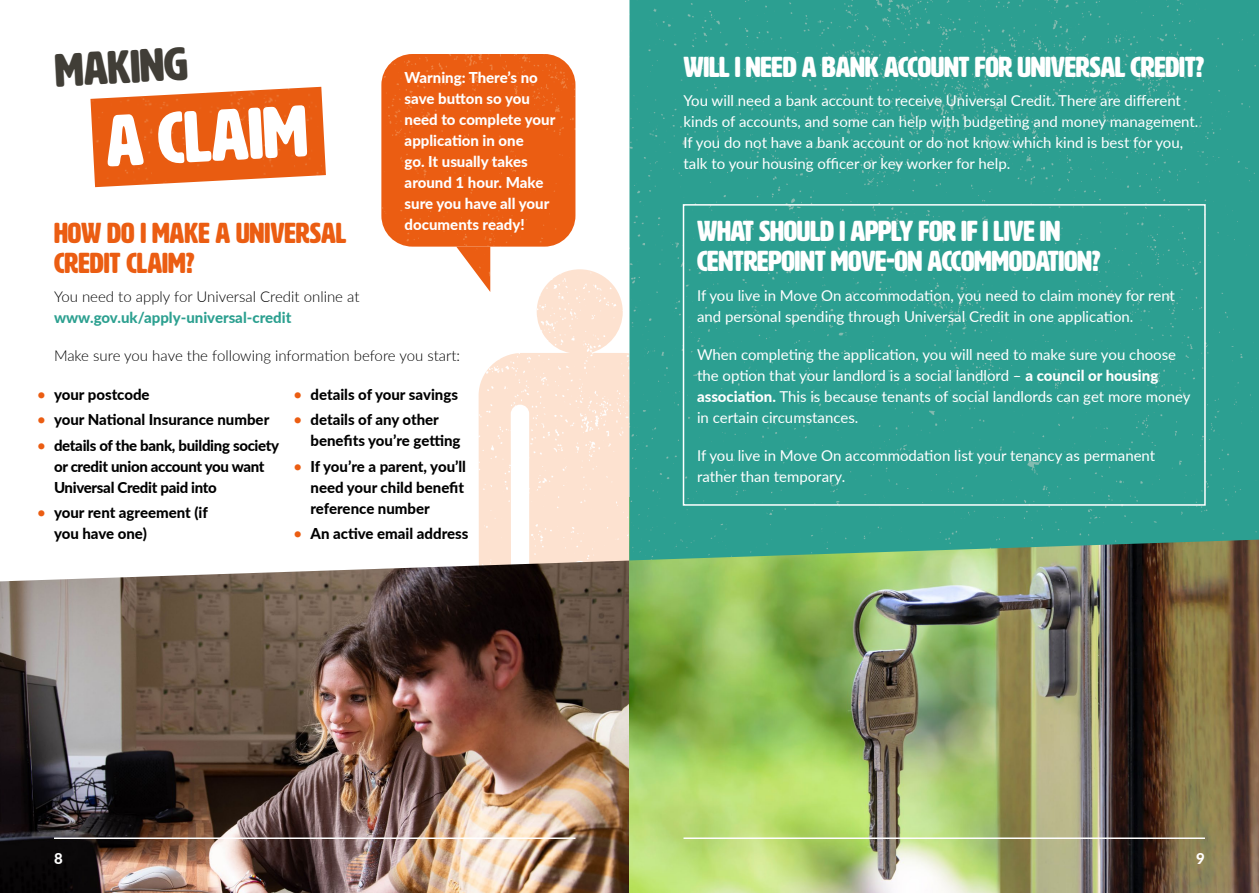
<style>
.page{position:relative;width:1259px;height:893px;background:#fff}
.page>*{position:absolute;margin:0;border:0;box-sizing:border-box;transform-origin:0 0}
.t1{font:72px "HWT Artz";color:#fff}
.t2{font:46.2px "HWT Artz";color:#413e37}
.t3{font:28.5px/30px "HWT Artz";letter-spacing:-.01em;color:#fff}
.t4{font:28.5px/30px "HWT Artz";color:#eb5d12}
.t5{font:15px/21px "Lato";color:#fff}
.t6{font:800 15px/21px "Lato";letter-spacing:-.005em;color:#000}
.t7{font:800 15px/21px "Lato";color:#fff}
.t8{font:300 15px "Lato";color:#000}
.t9{font:800 15px "Lato";color:#2ca090}
.s1{font-weight:600;color:#eb5d12}
.s2{font-weight:800}
</style>
<div class="page">
<img style="left:478px;top:269px;width:151px;height:292px">
<img style="left:0;top:561px;width:629px;height:332px">
<img style="left:90px;top:87px;width:236px;height:100px">
<div style="left:381px;top:54px;width:194px;height:193px;background:#eb5d12"></div>
<img style="left:456px;top:247px;width:34px;height:45px">
<img style="left:629px;top:560px;width:630px;height:333px">
<div style="left:629px;top:0;width:630px;height:560px;background:#2c9f91"></div>
<div style="left:683px;top:204px;width:522px;height:302px;border:2px solid #fff"></div>
<hr style="left:54px;top:837px;width:521px;height:2px;background:#fff">
<hr style="left:683px;top:837px;width:522px;height:2px;background:#fff">
<h2 class="t2" style="left:54px;top:46px;width:134px;rotate:-3deg">MAKING</h2>
<h1 class="t1" style="left:104px;top:104px;width:203px;rotate:-3deg">A CLAIM</h1>
<p class="t7" style="left:405px;top:66px;width:152px">Warning: There’s no save button so you need to complete your application in one<br>go. It usually takes around 1 hour. Make sure you have all your documents ready!</p>
<h3 class="t4" style="left:54px;top:218px;width:294px">HOW DO I MAKE A UNIVERSAL<br>CREDIT CLAIM?</h3>
<p class="t8" style="left:54px;top:287px;width:307px">You need to apply for Universal Credit online at</p>
<p class="t9" style="left:54px;top:307px;width:239px">www.gov.uk/apply-universal-credit</p>
<p class="t8" style="left:54px;top:346px;width:408px">Make sure you have the following information before you start:</p>
<p class="t6" style="left:37px;top:383px;width:114px"><span class="s1">•</span> your postcode</p>
<p class="t6" style="left:37px;top:409px;width:234px"><span class="s1">•</span> your National Insurance number</p>
<p class="t6" style="left:54px;top:434px;width:227px;text-indent:-17px"><span class="s1">•</span> details of the bank, building society or credit union account you want<br>Universal Credit paid into</p>
<p class="t6" style="left:54px;top:501px;width:155px;text-indent:-17px"><span class="s1">•</span> your rent agreement (if you have one)</p>
<p class="t6" style="left:293px;top:383px;width:166px"><span class="s1">•</span> details of your savings</p>
<p class="t6" style="left:310px;top:409px;width:151px;text-indent:-17px"><span class="s1">•</span> details of any other benefits you’re getting</p>
<p class="t6" style="left:310px;top:455px;width:157px;text-indent:-17px"><span class="s1">•</span> If you’re a parent, you’ll need your child benefit reference number</p>
<p class="t6" style="left:293px;top:522px;width:176px"><span class="s1">•</span> An active email address</p>
<h3 class="t3" style="left:683px;top:52px;width:522px">WILL I NEED A BANK ACCOUNT FOR UNIVERSAL CREDIT?</h3>
<p class="t5" style="left:683px;top:90px;width:516px">You will need a bank account to receive Universal Credit. There are different kinds of accounts, and some can help with budgeting and money management.<br>If you do not have a bank account or do not know which kind is best for you, talk to your housing officer or key worker for help.</p>
<h3 class="t3" style="left:697px;top:217px;width:405px">WHAT SHOULD I APPLY FOR IF I LIVE IN<br>CENTREPOINT MOVE-ON ACCOMMODATION?</h3>
<p class="t5" style="left:697px;top:284px;width:479px">If you live in Move On accommodation, you need to claim money for rent and personal spending through Universal Credit in one application.</p>
<p class="t5" style="left:697px;top:343px;width:495px">When completing the application, you will need to make sure you choose the option that your landlord is a social landlord – <span class="s2">a council or housing association.</span> This is because tenants of social landlords can get more money in certain circumstances.</p>
<p class="t5" style="left:697px;top:444px;width:460px">If you live in Move On accommodation list your tenancy as permanent rather than temporary.</p>
<p class="t7" style="left:54px;top:847px;width:10px">8</p>
<p class="t7" style="left:1196px;top:847px;width:10px">9</p>
</div>
